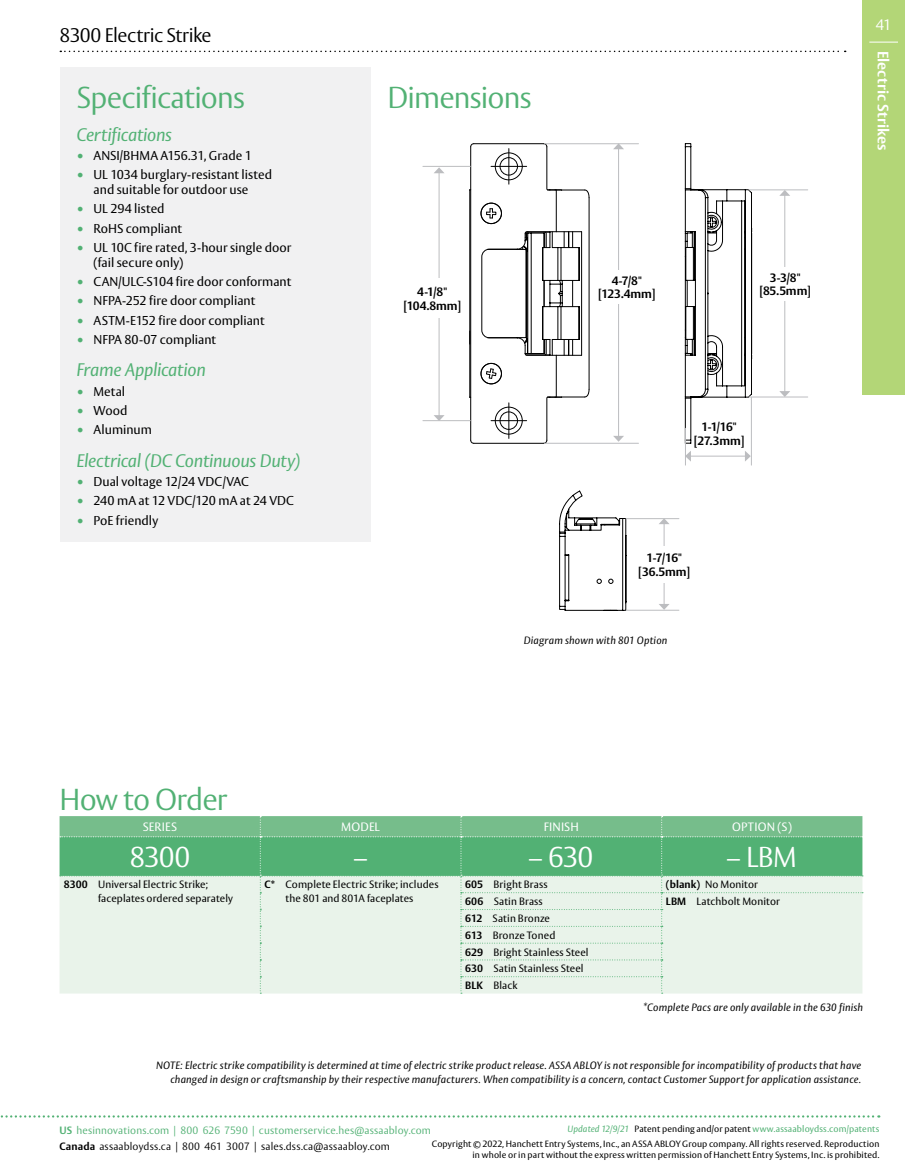
<style>
.page{position:relative;width:905px;height:1175px;background:#fff}
.page>*{position:absolute;margin:0;border:0;box-sizing:border-box;transform-origin:0 0}
.t1{font:300 30px "A1 D6+YFYLWV+ASSA Vesta";letter-spacing:-.025em;color:#52b174}
.t2{font:300 30px "A24 F+YFYLWV+ASSA Vesta";letter-spacing:-.03em;color:#52b174}
.t3{font:300 28.5px "A1 D6+YFYLWV+ASSA Vesta";letter-spacing:-.04em;color:#fff}
.t4{font:300 19.5px "A1 D6+YFYLWV+ASSA Vesta";letter-spacing:-.025em;color:#000}
.t5{font:italic 18px "ASSA Vesta";letter-spacing:-.015em;color:#52b174}
.t6{font:700 15px "ASSA Vesta";letter-spacing:.01em;color:#fff}
.t7{font:300 15px "A1 D6+YFYLWV+ASSA Vesta";color:#fff}
.t8{font:12.75px/15px "A1 FB+YFYLWV+ASSA Vesta";color:#000;text-align:center}
.t9{font:700 12px/13.5px "ASSA Vesta";letter-spacing:-.015em;color:#000;text-align:center}
.t10{font:12px "A1 FB+YFYLWV+ASSA Vesta";letter-spacing:.01em;color:#fff}
.t11{font:italic 10.5px/13.5px "ASSA Vesta";letter-spacing:.015em;color:#000;text-align:right}
.t12{font:10.5px/16.8px "A1 FB+YFYLWV+ASSA Vesta";letter-spacing:.01em;color:#000}
.t13{font:300 10.5px/16.5px "A24 B+YFYLWV+ASSA Vesta";letter-spacing:.015em;color:#52b174}
.t14{font:9px/14.7px "A1 FB+YFYLWV+ASSA Vesta";letter-spacing:.015em;color:#000;text-align:right}
.s1{font-size:15px;color:#52b174}
.s2{font-family:"ASSA Vesta";font-weight:700}
.s3{font-family:"A249+YFYLWV+ASSA Vesta";font-weight:700}
.s4{font-family:"A249+YFYLWV+ASSA Vesta";font-weight:700;color:#000}
.s5{color:#000}
.s6{font-family:"ASSA Vesta";font-style:italic;color:#52b174}
.s7{color:#52b174}
</style>
<div class="page">
<svg style="left:0;top:1115px;width:879px;height:2px"></svg>
<div style="left:862px;top:0;width:42px;height:394px;background:#b3d677"></div>
<svg style="left:869px;top:42px;width:29px;height:1px"></svg>
<div style="left:60px;top:67px;width:310px;height:474px;background:#f1f1f2"></div>
<svg style="left:60px;top:816px;width:803px;height:177px;background:#b9dec4"></svg>
<svg style="left:60px;top:51px;width:785px;height:1px"></svg>
<svg style="left:684px;top:143px;width:68px;height:301px"></svg>
<hr style="left:748px;top:189px;width:59px;height:1px;background:#bcbdc0">
<hr style="left:748px;top:396px;width:59px;height:1px;background:#bcbdc0">
<hr style="left:685px;top:428px;width:1px;height:37px;background:#bcbdc0">
<hr style="left:751px;top:397px;width:1px;height:68px;background:#bcbdc0">
<hr style="left:690px;top:456px;width:55px;height:1px;background:#bcbdc0">
<svg style="left:686px;top:451px;width:5px;height:10px"></svg>
<svg style="left:745px;top:451px;width:5px;height:10px"></svg>
<hr style="left:784px;top:195px;width:1px;height:197px;background:#bcbdc0">
<svg style="left:779px;top:190px;width:11px;height:6px"></svg>
<svg style="left:779px;top:391px;width:11px;height:6px"></svg>
<div style="left:753px;top:267px;width:63px;height:34px;background:#fff"></div>
<svg style="left:559px;top:490px;width:67px;height:121px"></svg>
<hr style="left:626px;top:518px;width:53px;height:1px;background:#bcbdc0">
<hr style="left:626px;top:610px;width:53px;height:1px;background:#bcbdc0">
<hr style="left:663px;top:523px;width:1px;height:82px;background:#bcbdc0">
<svg style="left:659px;top:519px;width:10px;height:5px"></svg>
<svg style="left:658px;top:604px;width:11px;height:6px"></svg>
<div style="left:632px;top:546px;width:63px;height:36px;background:#fff"></div>
<hr style="left:589px;top:198px;width:1px;height:191px;background:#000">
<svg style="left:469px;top:143px;width:120px;height:301px"></svg>
<hr style="left:508px;top:149px;width:1px;height:35px;background:#000">
<hr style="left:508px;top:403px;width:1px;height:35px;background:#000">
<hr style="left:491px;top:166px;width:35px;height:1px;background:#000">
<hr style="left:491px;top:420px;width:35px;height:1px;background:#000">
<hr style="left:423px;top:166px;width:47px;height:1px;background:#bcbdc0">
<hr style="left:423px;top:420px;width:47px;height:1px;background:#bcbdc0">
<hr style="left:544px;top:143px;width:94px;height:1px;background:#bcbdc0">
<hr style="left:544px;top:443px;width:94px;height:1px;background:#bcbdc0">
<hr style="left:438px;top:172px;width:1px;height:244px;background:#bcbdc0">
<svg style="left:434px;top:167px;width:10px;height:6px"></svg>
<svg style="left:434px;top:415px;width:10px;height:5px"></svg>
<hr style="left:618px;top:148px;width:1px;height:289px;background:#bcbdc0">
<svg style="left:613px;top:143px;width:11px;height:6px"></svg>
<svg style="left:613px;top:436px;width:11px;height:6px"></svg>
<div style="left:397px;top:278px;width:70px;height:40px;background:#fff"></div>
<div style="left:592px;top:270px;width:69px;height:34px;background:#fff"></div>
<h3 class="t4" style="left:60px;top:24px;width:153px">8300 Electric Strike</h3>
<h1 class="t1" style="left:77px;top:79px;width:170px">Specifications</h1>
<h1 class="t2" style="left:387px;top:79px;width:146px">Dimensions</h1>
<h3 class="t5" style="left:77px;top:123px;width:97px">Certifications</h3>
<p class="t8" style="left:77px;top:148px;width:177px"><span class="s1">•</span> ANSI/BHMA A156.31, Grade 1</p>
<p class="t8" style="left:77px;top:168px;width:197px"><span class="s1">•</span> UL 1034 burglary-resistant listed and suitable for outdoor use</p>
<p class="t8" style="left:77px;top:202px;width:90px"><span class="s1">•</span> UL 294 listed</p>
<p class="t8" style="left:77px;top:221px;width:107px"><span class="s1">•</span> RoHS compliant</p>
<p class="t8" style="left:94px;top:240px;width:199px;text-align:left;text-indent:-17px"><span class="s1">•</span> UL 10C fire rated, 3-hour single door (fail secure only)</p>
<p class="t8" style="left:77px;top:275px;width:216px"><span class="s1">•</span> CAN/ULC-S104 fire door conformant</p>
<p class="t8" style="left:77px;top:294px;width:180px"><span class="s1">•</span> NFPA-252 fire door compliant</p>
<p class="t8" style="left:77px;top:313px;width:189px"><span class="s1">•</span> ASTM-E152 fire door compliant</p>
<p class="t8" style="left:77px;top:332px;width:141px"><span class="s1">•</span> NFPA 80-07 compliant</p>
<h3 class="t5" style="left:77px;top:359px;width:131px">Frame Application</h3>
<p class="t8" style="left:77px;top:384px;width:50px"><span class="s1">•</span> Metal</p>
<p class="t8" style="left:77px;top:403px;width:52px"><span class="s1">•</span> Wood</p>
<p class="t8" style="left:77px;top:423px;width:77px"><span class="s1">•</span> Aluminum</p>
<h3 class="t5" style="left:77px;top:449px;width:225px">Electrical (DC Continuous Duty)</h3>
<p class="t8" style="left:77px;top:474px;width:174px"><span class="s1">•</span> Dual voltage 12/24 VDC/VAC</p>
<p class="t8" style="left:77px;top:494px;width:219px"><span class="s1">•</span> 240 mA at 12 VDC/120 mA at 24 VDC</p>
<p class="t8" style="left:77px;top:513px;width:83px"><span class="s1">•</span> PoE friendly</p>
<p class="t9" style="left:403px;top:285px;width:59px">4-1/8" [104.8mm]</p>
<p class="t9" style="left:598px;top:274px;width:59px">4-7/8" [123.4mm]</p>
<p class="t9" style="left:693px;top:420px;width:52px">1-1/16" [27.3mm]</p>
<p class="t9" style="left:638px;top:551px;width:53px">1-7/16" [36.5mm]</p>
<p class="t9" style="left:759px;top:271px;width:53px">3-3/8" [85.5mm]</p>
<p class="t11" style="left:524px;top:634px;width:145px">Diagram shown with 801 Option</p>
<h3 class="t7" style="left:875px;top:16px;width:17px">41</h3>
<h3 class="t6" style="left:892px;top:51px;width:101px;rotate:90deg">Electric Strikes</h3>
<h1 class="t1" style="left:60px;top:781px;width:169px">How to Order</h1>
<p class="t10" style="left:143px;top:819px;width:36px">SERIES</p>
<p class="t10" style="left:341px;top:819px;width:40px">MODEL</p>
<p class="t10" style="left:544px;top:819px;width:36px">FINISH</p>
<p class="t10" style="left:732px;top:819px;width:61px">OPTION (S)</p>
<h2 class="t3" style="left:129px;top:840px;width:62px">8300</h2>
<h2 class="t3" style="left:529px;top:840px;width:66px">– 630</h2>
<h2 class="t3" style="left:727px;top:840px;width:71px">– LBM</h2>
<h2 class="t3" style="left:354px;top:840px;width:14px">–</h2>
<p class="t12" style="left:98px;top:878px;width:136px;line-height:13.5px;text-indent:-34px"><span class="s2">8300</span> Universal Electric Strike; faceplates ordered separately</p>
<p class="t12" style="left:264px;top:878px;width:176px;line-height:13.5px;text-align:center"><span class="s2">C*</span> Complete Electric Strike; includes the 801 and 801A faceplates</p>
<p class="t12" style="left:465px;top:876px;width:84px"><span class="s2">605</span> Bright Brass</p>
<p class="t12" style="left:666px;top:876px;width:93px"><span class="s2">(blank)</span> No Monitor</p>
<p class="t12" style="left:465px;top:893px;width:79px"><span class="s2">606</span> Satin Brass</p>
<p class="t12" style="left:666px;top:893px;width:115px"><span class="s2">LBM</span> Latchbolt Monitor</p>
<p class="t12" style="left:465px;top:910px;width:125px"><span class="s2">612</span> Satin Bronze<br><span class="s2">613</span> Bronze Toned<br><span class="s2">629</span> Bright Stainless Steel<br><span class="s2">630</span> Satin Stainless Steel<br><span class="s2">BLK</span> Black</p>
<p class="t11" style="left:643px;top:1001px;width:222px">*Complete Pacs are only available in the 630 finish</p>
<p class="t11" style="left:156px;top:1059px;width:706px">NOTE: Electric strike compatibility is determined at time of electric strike product release. ASSA ABLOY is not responsible for incompatibility of products that have changed in design or craftsmanship by their respective manufacturers. When compatibility is a concern, contact Customer Support for application assistance.</p>
<p class="t13" style="left:60px;top:1122px;width:373px"><span class="s3">US</span> hesinnovations.com | 800 626 7590 | customerservice.hes@assaabloy.com<br><span class="s4">Canada</span> <span class="s5">assaabloydss.ca | 800 461 3007 | sales.dss.ca@assaabloy.com</span></p>
<p class="t14" style="left:432px;top:1122px;width:449px"><span class="s6">Updated 12/9/21</span> Patent pending and/or patent <span class="s7">www.assaabloydss.com/patents<br></span>Copyright © 2022, Hanchett Entry Systems, Inc., an ASSA ABLOY Group company. All rights reserved. Reproduction</p>
<p class="t14" style="left:472px;top:1147px;width:408px">in whole or in part without the express written permission of Hanchett Entry Systems, Inc. is prohibited.</p>
</div>
